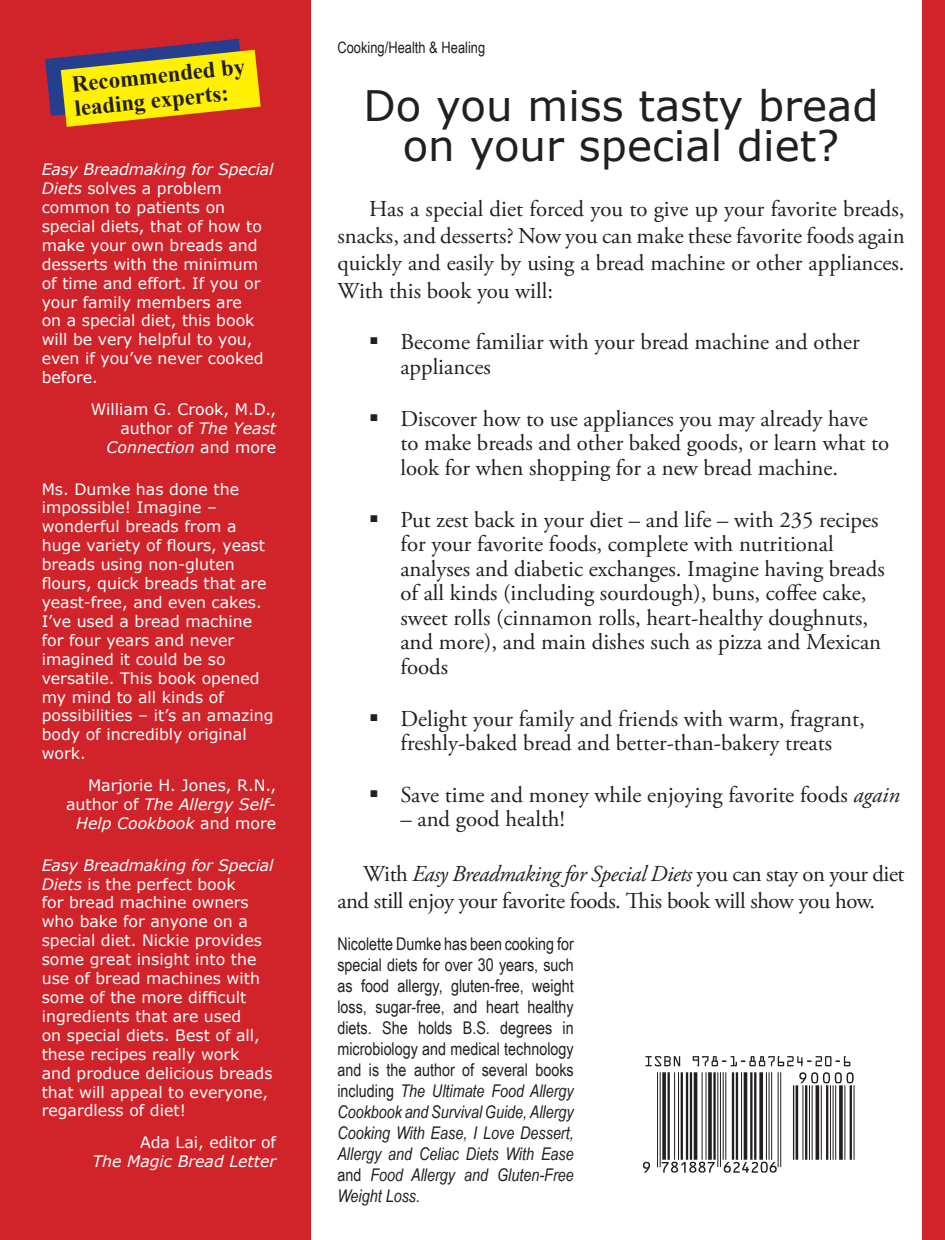
<style>
.page{position:relative;width:945px;height:1240px;background:#fff}
.page>*{position:absolute;margin:0;border:0;box-sizing:border-box;transform-origin:0 0}
.t1{font:42px/40.2px "Verdana";color:#231f20;text-align:center}
.t2{font:22.75px/24.5px "Adobe Garamond Pro";color:#231f20}
.t3{font:22.75px/27.3px "Adobe Garamond Pro";letter-spacing:-.02em;color:#231f20}
.t4{font:700 22.75px/24.5px "Times New Roman";color:#231f20}
.t5{font:17.5px/21px "Arial Narrow";color:#231f20;text-align:justify}
.t6{font:15.75px/18.9px "Verdana";color:#fff}
.t7{font:15.75px "Arial Narrow";color:#231f20}
.t8{font:italic 15.75px "Verdana";color:#fff}
.s1{font-style:italic}
</style>
<div class="page">
<div style="left:922px;top:0;width:23px;height:1239px;background:#d1232a"></div>
<div style="left:0;top:0;width:310px;height:1239px;background:#d1232a"></div>
<svg style="left:45px;top:39px;width:216px;height:88px"></svg>
<svg style="left:645px;top:1056px;width:205px;height:10px"></svg>
<svg style="left:643px;top:1072px;width:211px;height:100px"></svg>
<h2 class="t4" style="left:71px;top:71px;width:175px;rotate:-6deg">Recommended by leading experts:</h2>
<p class="t6" style="left:42px;top:160px;width:233px"><span class="s1">Easy Breadmaking for Special<br>Diets</span> solves a problem common to patients on special diets, that of how to make your own breads and desserts with the minimum of time and effort. If you or your family members are<br>on a special diet, this book will be very helpful to you, even if you’ve never cooked before.</p>
<p class="t6" style="left:91px;top:399px;width:187px;text-align:right">William G. Crook, M.D., author of <span class="s1">The Yeast<br>Connection</span> and more</p>
<p class="t6" style="left:42px;top:479px;width:233px">Ms. Dumke has done the impossible! Imagine – wonderful breads from a huge variety of flours, yeast breads using non-gluten flours, quick breads that are yeast-free, and even cakes.<br>I’ve used a bread machine for four years and never imagined it could be so versatile. This book opened my mind to all kinds of possibilities – it’s an amazing body of incredibly original work.</p>
<p class="t6" style="left:66px;top:775px;width:211px;text-align:right">Marjorie H. Jones, R.N., author of <span class="s1">The Allergy Self-<br>Help Cookbook</span> and more</p>
<p class="t6" style="left:42px;top:855px;width:233px"><span class="s1">Easy Breadmaking for Special<br>Diets</span> is the perfect book<br>for bread machine owners who bake for anyone on a special diet. Nickie provides some great insight into the use of bread machines with some of the more difficult ingredients that are used<br>on special diets. Best of all, these recipes really work<br>and produce delicious breads that will appeal to everyone, regardless of diet!</p>
<p class="t6" style="left:140px;top:1132px;width:138px">Ada Lai, editor of</p>
<p class="t8" style="left:92px;top:1150px;width:185px">The Magic Bread Letter</p>
<p class="t7" style="left:337px;top:35px;width:149px">Cooking/Health &amp; Healing</p>
<h1 class="t1" style="left:363px;top:85px;width:517px">Do you miss tasty bread on your special diet?</h1>
<h2 class="t2" style="left:337px;top:196px;width:569px;line-height:27.3px;text-align:justify;text-indent:32px">Has a special diet forced you to give up your favorite breads, snacks, and desserts? Now you can make these favorite foods again quickly and easily by using a bread machine or other appliances.<br>With this book you will:</h2>
<h2 class="t2" style="left:400px;top:331px;width:461px;text-indent:-32px">▪ Become familiar with your bread machine and other appliances</h2>
<h2 class="t2" style="left:400px;top:407px;width:490px;text-indent:-32px">▪ Discover how to use appliances you may already have to make breads and other baked goods, or learn what to look for when shopping for a new bread machine.</h2>
<p class="t2" style="left:400px;top:508px;width:486px;text-indent:-32px">▪ Put zest back in your diet – and life – with 235 recipes for your favorite foods, complete with nutritional analyses and diabetic exchanges. Imagine having breads of all kinds (including sourdough), buns, coffee cake, sweet rolls (cinnamon rolls, heart-healthy doughnuts, and more), and main dishes such as pizza and Mexican foods</p>
<h2 class="t2" style="left:369px;top:707px;width:497px;text-align:center">▪ Delight your family and friends with warm, fragrant, freshly-baked bread and better-than-bakery treats</h2>
<h2 class="t2" style="left:369px;top:783px;width:532px">▪ Save time and money while enjoying favorite foods <span class="s1">again</span></h2>
<h2 class="t2" style="left:400px;top:807px;width:166px">– and good health!</h2>
<h2 class="t3" style="left:337px;top:861px;width:568px;text-indent:26px">With <span class="s1">Easy Breadmaking for Special Diets</span> you can stay on your diet and still enjoy your favorite foods. This book will show you how.</h2>
<p class="t5" style="left:337px;top:932px;width:238px">Nicolette Dumke has been cooking for special diets for over 30 years, such as food allergy, gluten-free, weight loss, sugar-free, and heart healthy diets. She holds B.S. degrees in microbiology and medical technology and is the author of several books including <span class="s1">The Ultimate Food Allergy Cookbook and Survival Guide, Allergy Cooking With Ease, I Love Dessert, Allergy and Celiac Diets With Ease </span>and <span class="s1">Food Allergy and Gluten-Free Weight Loss.</span></p>
</div>
